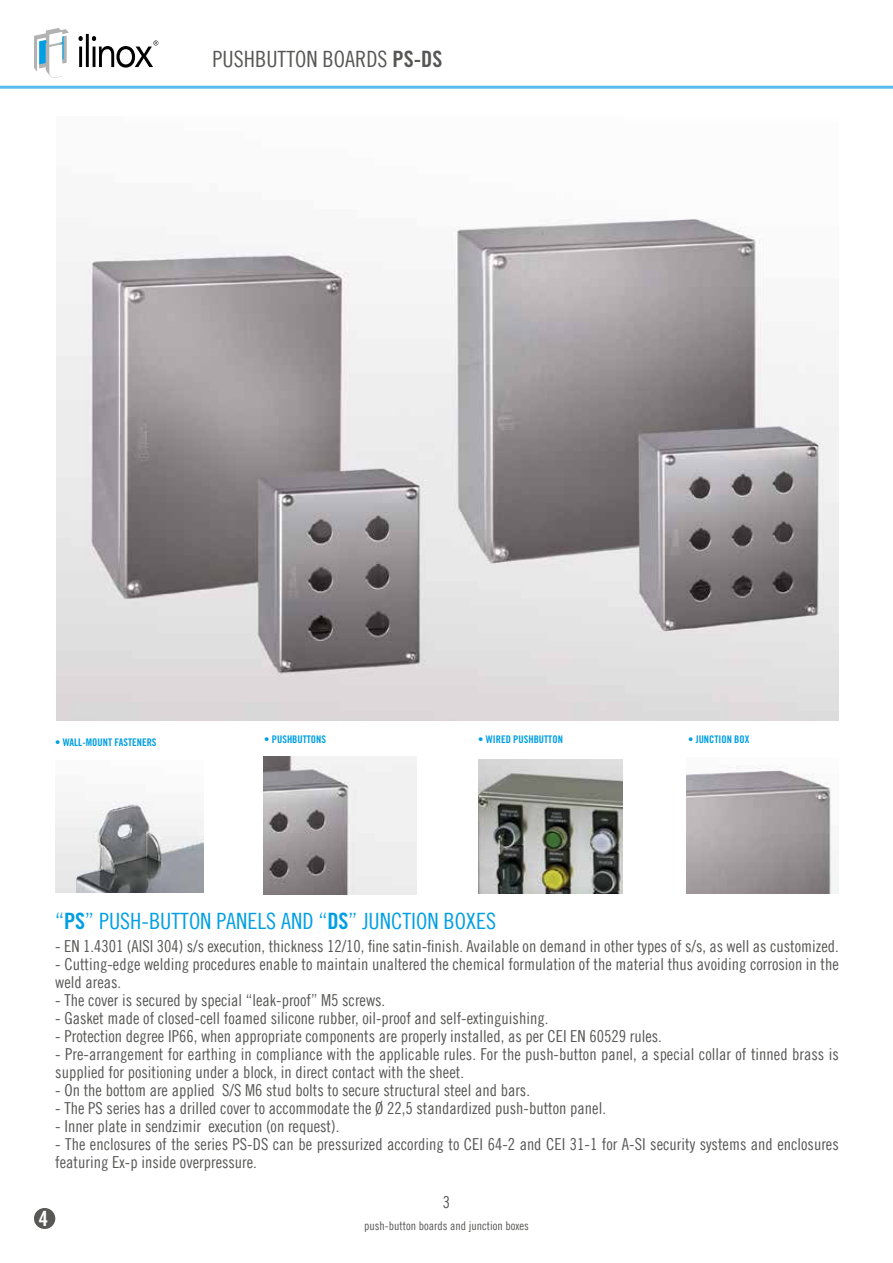
<style>
.page{position:relative;width:893px;height:1263px;background:#fff}
.page>*{position:absolute;margin:0;border:0;box-sizing:border-box;transform-origin:0 0}
.t1{font:22.5px "Trade Gothic LT Std Cn 18";color:#009fe3}
.t2{font:22.5px "Trade Gothic LT Std Cn 18";color:#575756}
.t3{font:21px "Trade Gothic Bold Cond Twenty";color:#fff}
.t4{font:16.5px/18px "Trade Gothic LT Std Cn 18";color:#575756}
.t5{font:12px "Trade Gothic LT Std Cn 18";color:#575756}
.t6{font:10.5px "Trade Gothic Bold Cond Twenty";color:#009fe3}
.s1{font-family:"Trade Gothic Bold Cond Twenty"}
.s2{font-family:"Trade Gothic LT Std Cn 18"}
</style>
<div class="page">
<hr style="left:0;top:86px;width:893px;height:3px;background:#58bbeb">
<svg style="left:79px;top:34px;width:79px;height:34px"></svg>
<svg style="left:34px;top:28px;width:35px;height:50px"></svg>
<img style="left:56px;top:218px;width:783px;height:503px">
<img style="left:56px;top:801px;width:148px;height:92px">
<img style="left:687px;top:767px;width:152px;height:127px">
<img style="left:478px;top:759px;width:145px;height:135px">
<img style="left:263px;top:757px;width:154px;height:137px">
<div style="left:34px;top:1208px;width:21px;height:21px;background:#575756;border-radius:50%"></div>
<h1 class="t2" style="left:213px;top:46px;width:231px">PUSHBUTTON BOARDS <span class="s1">PS-DS</span></h1>
<p class="t6" style="left:55px;top:735px;width:103px"><span class="s2">•</span> WALL-MOUNT FASTENERS</p>
<p class="t6" style="left:264px;top:732px;width:63px"><span class="s2">•</span> PUSHBUTTONS</p>
<p class="t6" style="left:688px;top:732px;width:63px">• JUNCTION BOX</p>
<p class="t6" style="left:478px;top:732px;width:86px"><span class="s2">•</span> WIRED PUSHBUTTON</p>
<p class="t3" style="left:39px;top:1205px;width:11px">4</p>
<h1 class="t1" style="left:55px;top:908px;width:442px">“<span class="s1">PS</span>” PUSH-BUTTON PANELS AND “<span class="s1">DS</span>” JUNCTION BOXES</h1>
<p class="t4" style="left:55px;top:936px;width:785px">- EN 1.4301 (AISI 304) s/s execution, thickness 12/10, fine satin-finish. Available on demand in other types of s/s, as well as customized.</p>
<p class="t4" style="left:55px;top:954px;width:785px">- Cutting-edge welding procedures enable to maintain unaltered the chemical formulation of the material thus avoiding corrosion in the weld areas.</p>
<p class="t4" style="left:55px;top:990px;width:331px">- The cover is secured by special “leak-proof” M5 screws.</p>
<p class="t4" style="left:55px;top:1008px;width:494px">- Gasket made of closed-cell foamed silicone rubber, oil-proof and self-extinguishing.</p>
<p class="t4" style="left:55px;top:1026px;width:608px">- Protection degree IP66, when appropriate components are properly installed, as per CEI EN 60529 rules.</p>
<p class="t4" style="left:55px;top:1044px;width:785px">- Pre-arrangement for earthing in compliance with the applicable rules. For the push-button panel, a special collar of tinned brass is supplied for positioning under a block, in direct contact with the sheet.</p>
<p class="t4" style="left:55px;top:1080px;width:476px">- On the bottom are applied S/S M6 stud bolts to secure structural steel and bars.</p>
<p class="t4" style="left:55px;top:1098px;width:552px">- The PS series has a drilled cover to accommodate the Ø 22,5 standardized push-button panel.</p>
<p class="t4" style="left:55px;top:1116px;width:286px">- Inner plate in sendzimir execution (on request).</p>
<p class="t4" style="left:55px;top:1134px;width:785px">- The enclosures of the series PS-DS can be pressurized according to CEI 64-2 and CEI 31-1 for A-SI security systems and enclosures featuring Ex-p inside overpressure.</p>
<p class="t4" style="left:443px;top:1193px;width:9px">3</p>
<p class="t5" style="left:364px;top:1218px;width:166px">push-button boards and junction boxes</p>
</div>
